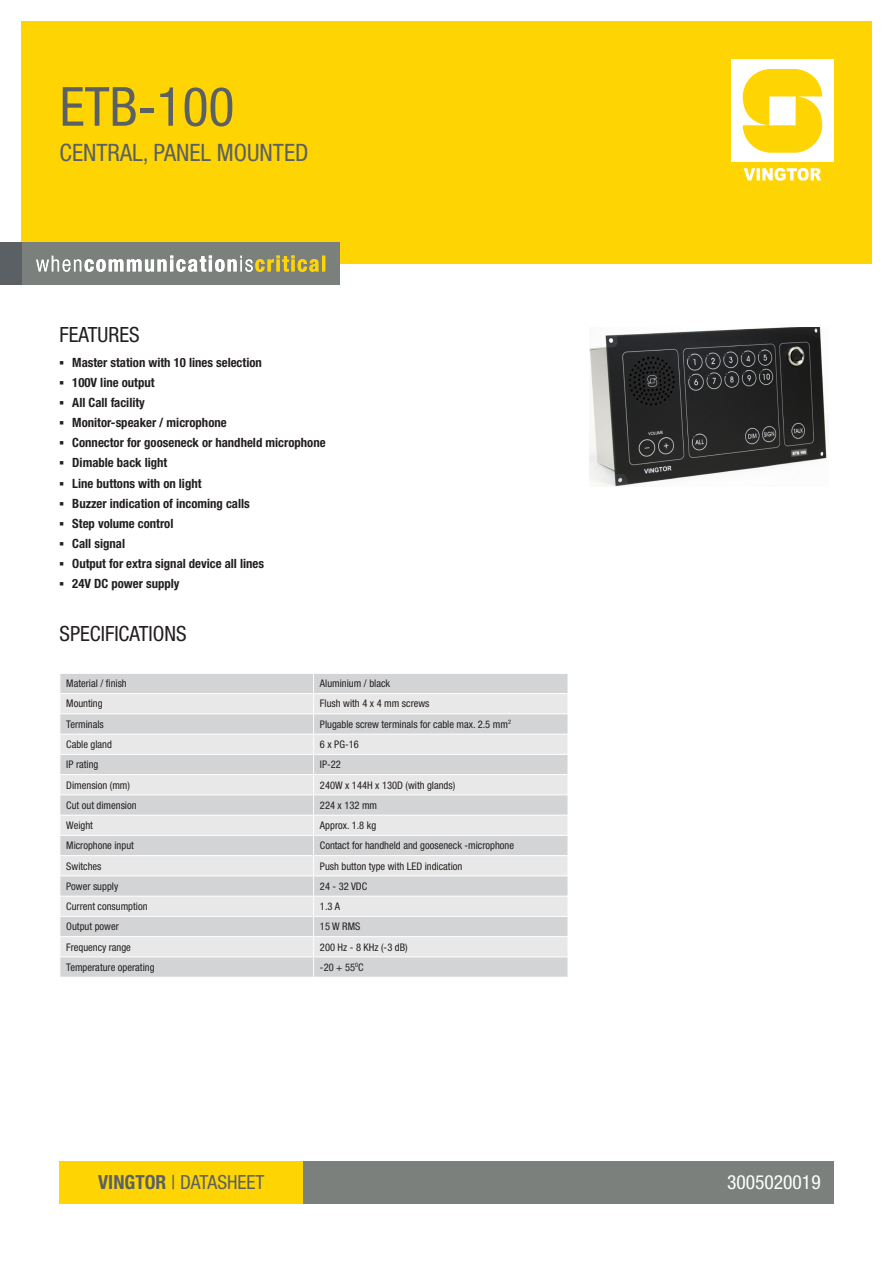
<style>
.page{position:relative;width:893px;height:1263px;background:#fff}
.page>*{position:absolute;margin:0;border:0;box-sizing:border-box;transform-origin:0 0}
.Heading_1{font:condensed 54px "Helvetica Neue LT Std";color:#5b6064}
.Heading_1_subline{font:condensed 24px "Helvetica Neue LT Std";color:#5b6064}
.Heading_2{font:condensed 21px "Helvetica Neue LT Std";color:#231f20}
.t1{font:condensed 19.5px "Helvetica Neue LT Std";color:#5b6064}
.Tagline{font:condensed 19.5px "Helvetica Neue LT Std";color:#fff}
.t2{font:700 condensed 12.75px "Helvetica Neue LT Std";color:#231f20}
.Table{font:condensed 10.5px "Helvetica Neue LT Std";color:#231f20}
.Table_bold{font:condensed 10.5px "Helvetica Neue LT Std";color:#231f20}
.s1{font-family:"Arial";font-stretch:normal}
.s2{font-weight:700}
</style>
<div class="page">
<div style="left:21px;top:21px;width:851px;height:243px;background:#fed503"></div>
<div style="left:303px;top:1161px;width:530px;height:42px;background:#7b807d"></div>
<div style="left:60px;top:1161px;width:243px;height:42px;background:#fed503"></div>
<div style="left:731px;top:60px;width:102px;height:102px;background:#fff"></div>
<svg style="left:743px;top:69px;width:79px;height:84px"></svg>
<svg style="left:744px;top:168px;width:77px;height:13px"></svg>
<div style="left:21px;top:242px;width:319px;height:43px;background:#7b807d"></div>
<div style="left:0;top:242px;width:21px;height:43px;background:#5b6064"></div>
<svg style="left:36px;top:255px;width:289px;height:17px"></svg>
<div style="left:61px;top:674px;width:507px;height:303px;background:#d3d4d6"></div>
<svg style="left:61px;top:694px;width:507px;height:262px;fill:#e7e8e7"></svg>
<hr style="left:60px;top:713px;width:254px;height:1px;background:#fff">
<hr style="left:314px;top:713px;width:254px;height:1px;background:#fff">
<hr style="left:60px;top:734px;width:254px;height:1px;background:#fff">
<hr style="left:314px;top:734px;width:254px;height:1px;background:#fff">
<hr style="left:60px;top:754px;width:254px;height:1px;background:#fff">
<hr style="left:314px;top:754px;width:254px;height:1px;background:#fff">
<hr style="left:60px;top:774px;width:254px;height:1px;background:#fff">
<hr style="left:314px;top:774px;width:254px;height:1px;background:#fff">
<hr style="left:60px;top:794px;width:254px;height:1px;background:#fff">
<hr style="left:314px;top:794px;width:254px;height:1px;background:#fff">
<hr style="left:60px;top:815px;width:254px;height:1px;background:#fff">
<hr style="left:314px;top:815px;width:254px;height:1px;background:#fff">
<hr style="left:60px;top:835px;width:254px;height:1px;background:#fff">
<hr style="left:314px;top:835px;width:254px;height:1px;background:#fff">
<hr style="left:60px;top:855px;width:254px;height:1px;background:#fff">
<hr style="left:314px;top:855px;width:254px;height:1px;background:#fff">
<hr style="left:60px;top:875px;width:254px;height:1px;background:#fff">
<hr style="left:314px;top:875px;width:254px;height:1px;background:#fff">
<hr style="left:60px;top:896px;width:254px;height:1px;background:#fff">
<hr style="left:314px;top:896px;width:254px;height:1px;background:#fff">
<hr style="left:60px;top:916px;width:254px;height:1px;background:#fff">
<hr style="left:314px;top:916px;width:254px;height:1px;background:#fff">
<hr style="left:60px;top:936px;width:254px;height:1px;background:#fff">
<hr style="left:314px;top:936px;width:254px;height:1px;background:#fff">
<hr style="left:60px;top:956px;width:254px;height:1px;background:#fff">
<hr style="left:314px;top:956px;width:254px;height:1px;background:#fff">
<svg style="left:313px;top:674px;width:1px;height:303px"></svg>
<svg style="left:60px;top:674px;width:1px;height:303px"></svg>
<hr style="left:60px;top:693px;width:254px;height:1px;background:#fff">
<hr style="left:314px;top:693px;width:254px;height:1px;background:#fff">
<img style="left:590px;top:327px;width:237px;height:159px">
<p class="Heading_1" style="left:60px;top:75px;width:176px">ETB-100</p>
<p class="Heading_1_subline" style="left:60px;top:139px;width:250px">CENTRAL, PANEL MOUNTED</p>
<p class="Heading_2" style="left:60px;top:323px;width:82px">FEATURES</p>
<p class="t2" style="left:60px;top:355px;width:204px"><span class="s1">▪</span> Master station with 10 lines selection</p>
<p class="t2" style="left:60px;top:375px;width:97px"><span class="s1">▪</span> 100V line output</p>
<p class="t2" style="left:60px;top:395px;width:87px"><span class="s1">▪</span> All Call facility</p>
<p class="t2" style="left:60px;top:415px;width:169px"><span class="s1">▪</span> Monitor-speaker / microphone</p>
<p class="t2" style="left:60px;top:435px;width:268px"><span class="s1">▪</span> Connector for gooseneck or handheld microphone</p>
<p class="t2" style="left:60px;top:455px;width:109px"><span class="s1">▪</span> Dimable back light</p>
<p class="t2" style="left:60px;top:475px;width:144px"><span class="s1">▪</span> Line buttons with on light</p>
<p class="t2" style="left:60px;top:495px;width:192px"><span class="s1">▪</span> Buzzer indication of incoming calls</p>
<p class="t2" style="left:60px;top:516px;width:115px"><span class="s1">▪</span> Step volume control</p>
<p class="t2" style="left:60px;top:536px;width:67px"><span class="s1">▪</span> Call signal</p>
<p class="t2" style="left:60px;top:556px;width:206px"><span class="s1">▪</span> Output for extra signal device all lines</p>
<p class="t2" style="left:60px;top:576px;width:122px"><span class="s1">▪</span> 24V DC power supply</p>
<p class="Heading_2" style="left:60px;top:621px;width:129px">SPECIFICATIONS</p>
<p class="Table_bold" style="left:66px;top:677px;width:62px">Material / finish</p>
<p class="Table" style="left:320px;top:677px;width:72px">Aluminium / black</p>
<p class="Table_bold" style="left:66px;top:698px;width:38px">Mounting</p>
<p class="Table" style="left:320px;top:698px;width:111px">Flush with 4 x 4 mm screws</p>
<p class="Table_bold" style="left:66px;top:718px;width:39px">Terminals</p>
<p class="Table" style="left:320px;top:718px;width:192px">Plugable screw terminals for cable max. 2.5 mm<sup>2</sup></p>
<p class="Table_bold" style="left:66px;top:738px;width:47px">Cable gland</p>
<p class="Table" style="left:320px;top:738px;width:40px">6 x PG-16</p>
<p class="Table_bold" style="left:66px;top:758px;width:34px">IP rating</p>
<p class="Table" style="left:320px;top:758px;width:22px">IP-22</p>
<p class="Table_bold" style="left:66px;top:779px;width:65px">Dimension (mm)</p>
<p class="Table" style="left:320px;top:779px;width:137px">240W x 144H x 130D (with glands)</p>
<p class="Table_bold" style="left:66px;top:799px;width:72px">Cut out dimension</p>
<p class="Table" style="left:320px;top:799px;width:59px">224 x 132 mm</p>
<p class="Table_bold" style="left:66px;top:819px;width:28px">Weight</p>
<p class="Table" style="left:320px;top:819px;width:58px">Approx. 1.8 kg</p>
<p class="Table_bold" style="left:66px;top:839px;width:69px">Microphone input</p>
<p class="Table" style="left:320px;top:839px;width:196px">Contact for handheld and gooseneck -microphone</p>
<p class="Table_bold" style="left:66px;top:860px;width:37px">Switches</p>
<p class="Table" style="left:320px;top:860px;width:144px">Push button type with LED indication</p>
<p class="Table_bold" style="left:66px;top:880px;width:53px">Power supply</p>
<p class="Table" style="left:320px;top:880px;width:49px">24 - 32 VDC</p>
<p class="Table_bold" style="left:66px;top:900px;width:83px">Current consumption</p>
<p class="Table" style="left:320px;top:900px;width:21px">1.3 A</p>
<p class="Table_bold" style="left:66px;top:920px;width:54px">Output power</p>
<p class="Table" style="left:320px;top:920px;width:42px">15 W RMS</p>
<p class="Table_bold" style="left:66px;top:941px;width:66px">Frequency range</p>
<p class="Table" style="left:320px;top:941px;width:89px">200 Hz - 8 KHz (-3 dB)</p>
<p class="Table_bold" style="left:66px;top:961px;width:90px">Temperature operating</p>
<p class="Table" style="left:320px;top:961px;width:45px">-20 + 55<sup>0</sup>C</p>
<h3 class="t1" style="left:98px;top:1171px;width:168px"><span class="s2">VINGTOR</span> | DATASHEET</h3>
<p class="Tagline" style="left:727px;top:1171px;width:95px">3005020019</p>
</div>
